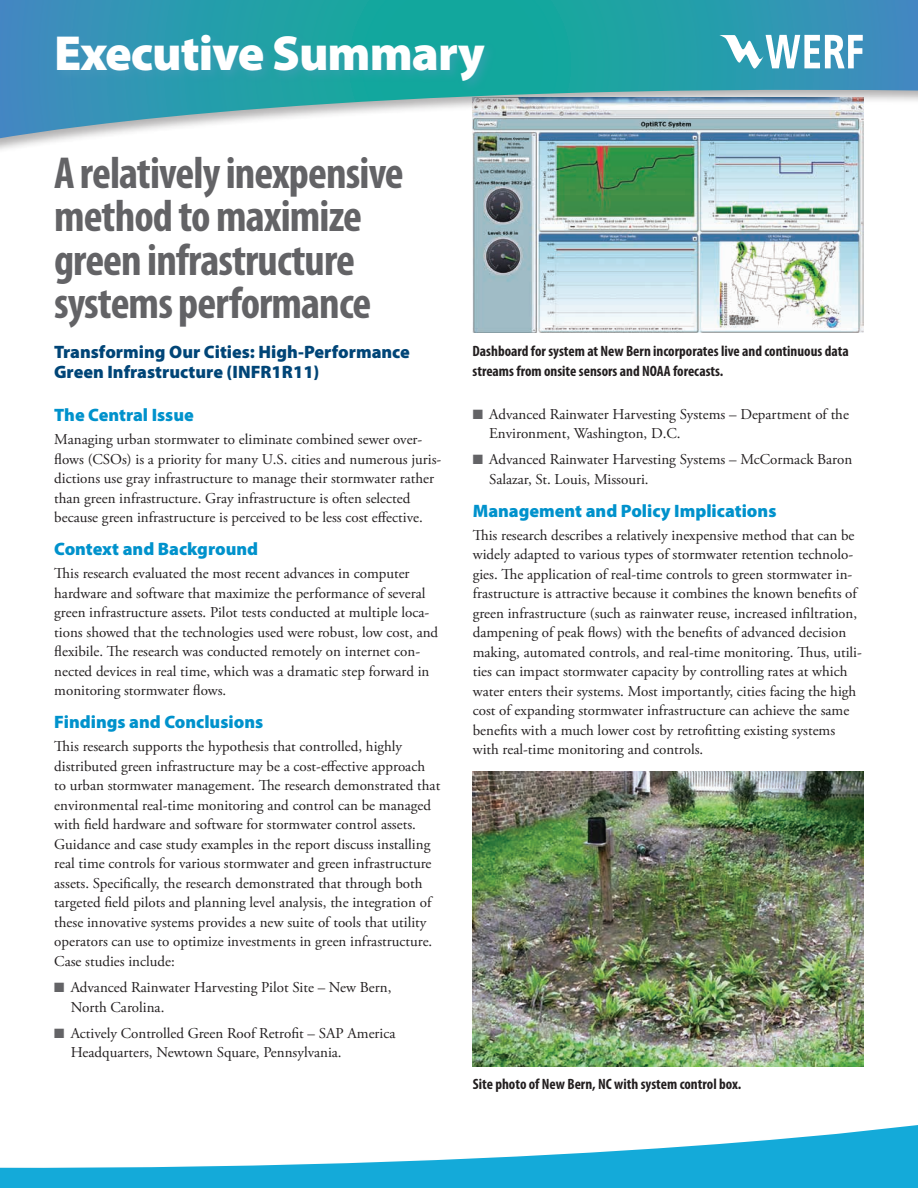
<style>
.page{position:relative;width:918px;height:1188px;background:#fff}
.page>*{position:absolute;margin:0;border:0;box-sizing:border-box;transform-origin:0 0}
.t1{font:900 49.5px "Myriad Pro";letter-spacing:-.02em;color:#fff}
.t2{font:700 condensed 45px/43.5px "Myriad Pro";letter-spacing:-.02em;color:#636366}
.t3{font:900 18px "Myriad Pro";color:#0092cc}
.t4{font:900 18px/19.5px "Myriad Pro";color:#004577}
.t5{font:15px/19.5px "Adobe Garamond Pro";color:#231f20}
.t6{font:700 condensed 15px/19.5px "Myriad Pro";color:#231f20}
.s1{color:#636366}
</style>
<div class="page">
<img style="left:472px;top:154px;width:392px;height:179px">
<div style="left:0;top:0;width:918px;height:154px;background:#231f20;opacity:.35"></div>
<svg style="left:0;top:0;width:918px;height:138px;background:#60aebc"></svg>
<div style="left:53px;top:31px;width:443px;height:62px;background:#529cbe;opacity:.45"></div>
<img style="left:715px;top:32px;width:152px;height:41px">
<svg style="left:0;top:1125px;width:918px;height:63px;fill:#14aad9"></svg>
<img style="left:473px;top:771px;width:391px;height:295px">
<h1 class="t1" style="left:54px;top:20px;width:432px">Executive Summary</h1>
<h2 class="t2" style="left:54px;top:150px;width:351px">A relatively inexpensive method to maximize green infrastructure systems performance</h2>
<p class="t4" style="left:54px;top:341px;width:357px">Transforming Our Cities: High-Performance<br>Green Infrastructure (INFR1R11)</p>
<p class="t3" style="left:54px;top:403px;width:141px">The Central Issue</p>
<p class="t5" style="left:54px;top:430px;width:389px">Managing urban stormwater to eliminate combined sewer over&shy;flows (CSOs) is a priority for many U.S. cities and numerous juris&shy;dictions use gray infrastructure to manage their stormwater rather than green infrastructure. Gray infrastructure is often selected because green infrastructure is perceived to be less cost effective.</p>
<p class="t3" style="left:54px;top:537px;width:205px">Context and Background</p>
<p class="t5" style="left:54px;top:564px;width:386px">This research evaluated the most recent advances in computer hardware and software that maximize the performance of several green infrastructure assets. Pilot tests conducted at multiple loca&shy;tions showed that the technologies used were robust, low cost, and flexibile. The research was conducted remotely on internet con&shy;nected devices in real time, which was a dramatic step forward in monitoring stormwater flows.</p>
<p class="t3" style="left:54px;top:710px;width:211px">Findings and Conclusions</p>
<p class="t5" style="left:54px;top:737px;width:388px">This research supports the hypothesis that controlled, highly distributed green infrastructure may be a cost-effective approach to urban stormwater management. The research demonstrated that environmental real-time monitoring and control can be managed with field hardware and software for stormwater control assets.<br>Guidance and case study examples in the report discuss installing real time controls for various stormwater and green infrastructure assets. Specifically, the research demonstrated that through both targeted field pilots and planning level analysis, the integration of these innovative systems provides a new suite of tools that utility operators can use to optimize investments in green infrastructure.<br>Case studies include:</p>
<p class="t5" style="left:71px;top:978px;width:322px;text-indent:-16px"><span class="s1">■</span> Advanced Rainwater Harvesting Pilot Site – New Bern,<br>North Carolina.</p>
<p class="t5" style="left:71px;top:1024px;width:326px;text-indent:-16px"><span class="s1">■</span> Actively Controlled Green Roof Retrofit – SAP America<br>Headquarters, Newtown Square, Pennsylvania.</p>
<p class="t6" style="left:472px;top:341px;width:378px">Dashboard for system at New Bern incorporates live and continuous data streams from onsite sensors and NOAA forecasts.</p>
<p class="t5" style="left:489px;top:405px;width:361px;text-indent:-16px"><span class="s1">■</span> Advanced Rainwater Harvesting Systems – Department of the<br>Environment, Washington, D.C.</p>
<p class="t5" style="left:489px;top:450px;width:365px;text-indent:-16px"><span class="s1">■</span> Advanced Rainwater Harvesting Systems – McCormack Baron<br>Salazar, St. Louis, Missouri.</p>
<p class="t3" style="left:473px;top:499px;width:305px">Management and Policy Implications</p>
<p class="t5" style="left:473px;top:526px;width:391px">This research describes a relatively inexpensive method that can be widely adapted to various types of stormwater retention technolo&shy;gies. The application of real-time controls to green stormwater in&shy;frastructure is attractive because it combines the known benefits of green infrastructure (such as rainwater reuse, increased infiltration, dampening of peak flows) with the benefits of advanced decision making, automated controls, and real-time monitoring. Thus, utili&shy;ties can impact stormwater capacity by controlling rates at which water enters their systems. Most importantly, cities facing the high cost of expanding stormwater infrastructure can achieve the same benefits with a much lower cost by retrofitting existing systems with real-time monitoring and controls.</p>
<p class="t6" style="left:473px;top:1074px;width:270px">Site photo of New Bern, NC with system control box.</p>
</div>
